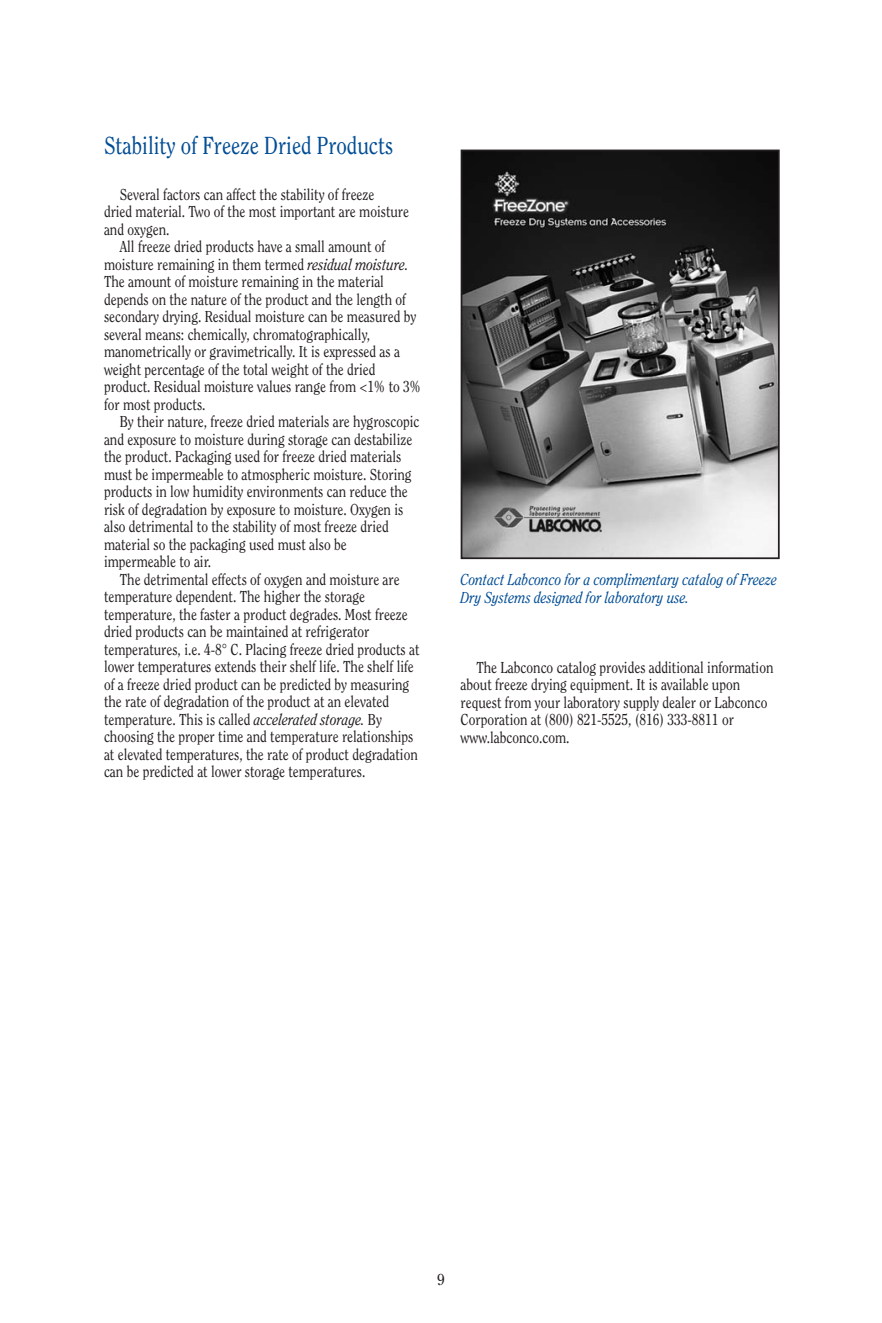
<style>
.page{position:relative;width:882px;height:1323px;background:#fff}
.page>*{position:absolute;margin:0;border:0;box-sizing:border-box;transform-origin:0 0}
.t1{font:24.5px "Clearface";color:#014d95;scale:.85 1}
.t2{font:15.75px/17.5px "Clearface";color:#231f20;scale:.85 1}
.t3{font:italic 15.75px/17.5px "Clearface";color:#014d95;scale:.85 1}
.t4{font:15.75px "Clearface";color:#231f20}
.s1{font-style:italic}
</style>
<div class="page">
<img style="left:464px;top:153px;width:313px;height:403px">
<div style="left:461px;top:150px;width:319px;height:409px;border:2px solid #231f20"></div>
<h1 class="t1" style="left:104px;top:136px;width:342px">Stability of Freeze Dried Products</h1>
<p class="t2" style="left:120px;top:186px;width:301px">Several factors can affect the stability of freeze</p>
<p class="t2" style="left:104px;top:204px;width:360px">dried material. Two of the most important are moisture</p>
<p class="t2" style="left:104px;top:221px;width:78px">and oxygen.</p>
<p class="t2" style="left:120px;top:239px;width:314px">All freeze dried products have a small amount of</p>
<p class="t2" style="left:104px;top:256px;width:360px">moisture remaining in them termed <span class="s1">residual moisture.</span></p>
<p class="t2" style="left:104px;top:274px;width:331px">The amount of moisture remaining in the material</p>
<p class="t2" style="left:104px;top:291px;width:357px">depends on the nature of the product and the length of</p>
<p class="t2" style="left:104px;top:309px;width:369px">secondary drying. Residual moisture can be measured by</p>
<p class="t2" style="left:104px;top:326px;width:315px">several means: chemically, chromatographically,</p>
<p class="t2" style="left:104px;top:344px;width:350px">manometrically or gravimetrically. It is expressed as a</p>
<p class="t2" style="left:104px;top:361px;width:321px">weight percentage of the total weight of the dried</p>
<p class="t2" style="left:104px;top:379px;width:374px">product. Residual moisture values range from &lt;1% to 3%</p>
<p class="t2" style="left:104px;top:396px;width:121px">for most products.</p>
<p class="t2" style="left:120px;top:414px;width:354px">By their nature, freeze dried materials are hygroscopic</p>
<p class="t2" style="left:104px;top:431px;width:364px">and exposure to moisture during storage can destabilize</p>
<p class="t2" style="left:104px;top:449px;width:351px">the product. Packaging used for freeze dried materials</p>
<p class="t2" style="left:104px;top:466px;width:363px">must be impermeable to atmospheric moisture. Storing</p>
<p class="t2" style="left:104px;top:484px;width:359px">products in low humidity environments can reduce the</p>
<p class="t2" style="left:104px;top:501px;width:354px">risk of degradation by exposure to moisture. Oxygen is</p>
<p class="t2" style="left:104px;top:519px;width:337px">also detrimental to the stability of most freeze dried</p>
<p class="t2" style="left:104px;top:536px;width:287px">material so the packaging used must also be</p>
<p class="t2" style="left:104px;top:554px;width:128px">impermeable to air.</p>
<p class="t2" style="left:120px;top:571px;width:331px">The detrimental effects of oxygen and moisture are</p>
<p class="t2" style="left:104px;top:589px;width:309px">temperature dependent. The higher the storage</p>
<p class="t2" style="left:104px;top:606px;width:359px">temperature, the faster a product degrades. Most freeze</p>
<p class="t2" style="left:104px;top:624px;width:314px">dried products can be maintained at refrigerator</p>
<p class="t2" style="left:104px;top:641px;width:373px">temperatures, i.e. 4-8° C. Placing freeze dried products at</p>
<p class="t2" style="left:104px;top:659px;width:366px">lower temperatures extends their shelf life. The shelf life</p>
<p class="t2" style="left:104px;top:676px;width:361px">of a freeze dried product can be predicted by measuring</p>
<p class="t2" style="left:104px;top:694px;width:337px">the rate of degradation of the product at an elevated</p>
<p class="t2" style="left:104px;top:711px;width:329px">temperature. This is called <span class="s1">accelerated storage.</span> By</p>
<p class="t2" style="left:104px;top:729px;width:365px">choosing the proper time and temperature relationships</p>
<p class="t2" style="left:104px;top:746px;width:371px">at elevated temperatures, the rate of product degradation</p>
<p class="t2" style="left:104px;top:764px;width:309px">can be predicted at lower storage temperatures.</p>
<p class="t3" style="left:461px;top:572px;width:374px">Contact Labconco for a complimentary catalog of Freeze<br>Dry Systems designed for laboratory use.</p>
<p class="t2" style="left:461px;top:659px;width:370px;text-indent:16px">The Labconco catalog provides additional information about freeze drying equipment. It is available upon request from your laboratory supply dealer or Labconco Corporation at (800) 821-5525, (816) 333-8811 or www.labconco.com.</p>
<p class="t4" style="left:437px;top:1273px;width:9px">9</p>
</div>
